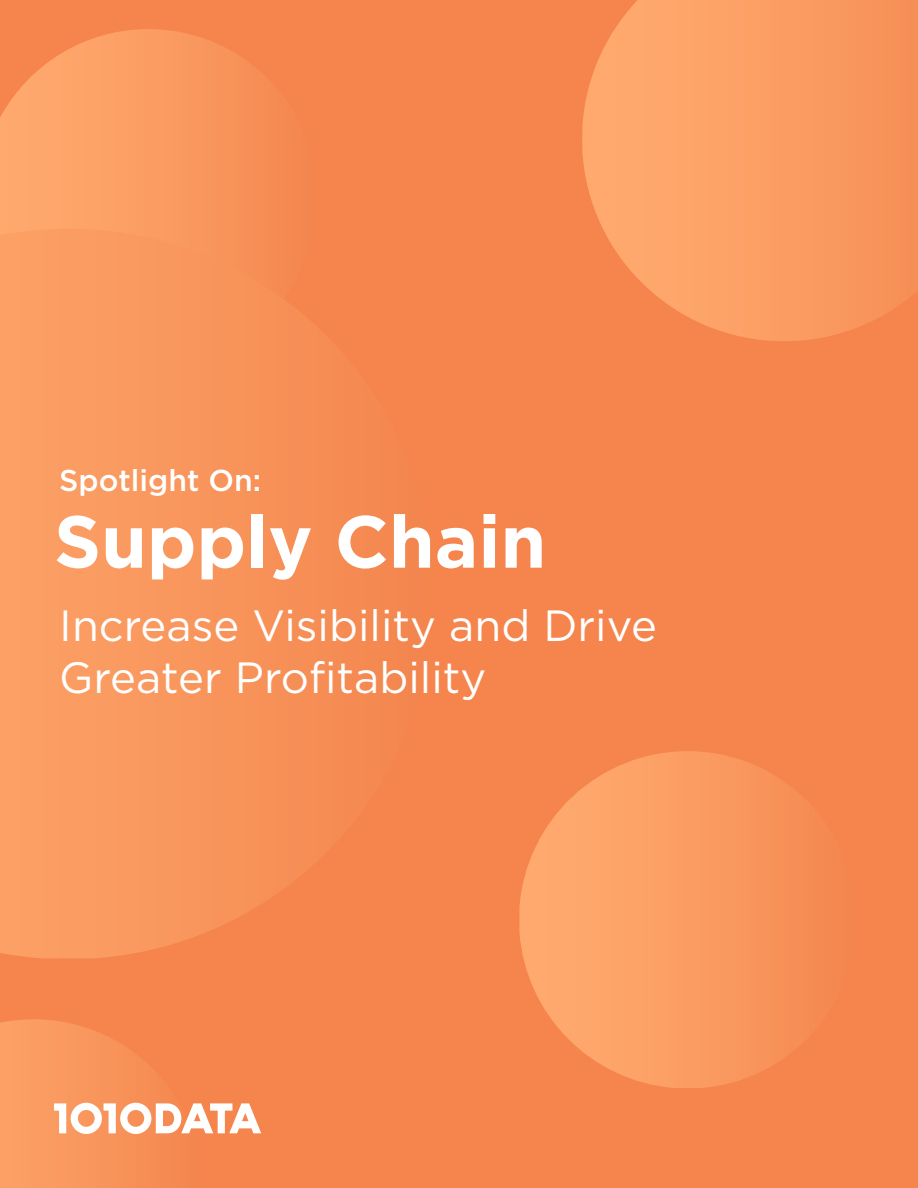
<style>
.page{position:relative;width:918px;height:1188px;background:#f5854c}
.page>*{position:absolute;margin:0;border:0;box-sizing:border-box;transform-origin:0 0}
.t1{font:700 73.5px "Gotham HTF";color:#fff}
.t2{font:43.65px/52.3px "Gotham HTF";color:#fff}
.t3{font:500 30.15px "Gotham HTF";color:#fff}
</style>
<div class="page">
<svg style="left:519px;top:751px;width:272px;height:337px"></svg>
<svg style="left:0;top:29px;width:252px;height:200px"></svg>
<svg style="left:583px;top:0;width:335px;height:341px"></svg>
<svg style="left:0;top:229px;width:291px;height:729px"></svg>
<svg style="left:0;top:1019px;width:261px;height:169px"></svg>
<p class="t3" style="left:59px;top:463px;width:203px">Spotlight On:</p>
<p class="t1" style="left:54px;top:499px;width:494px">Supply Chain</p>
<p class="t2" style="left:59px;top:599px;width:599px">Increase Visibility and Drive<br>Greater Profitability</p>
</div>
